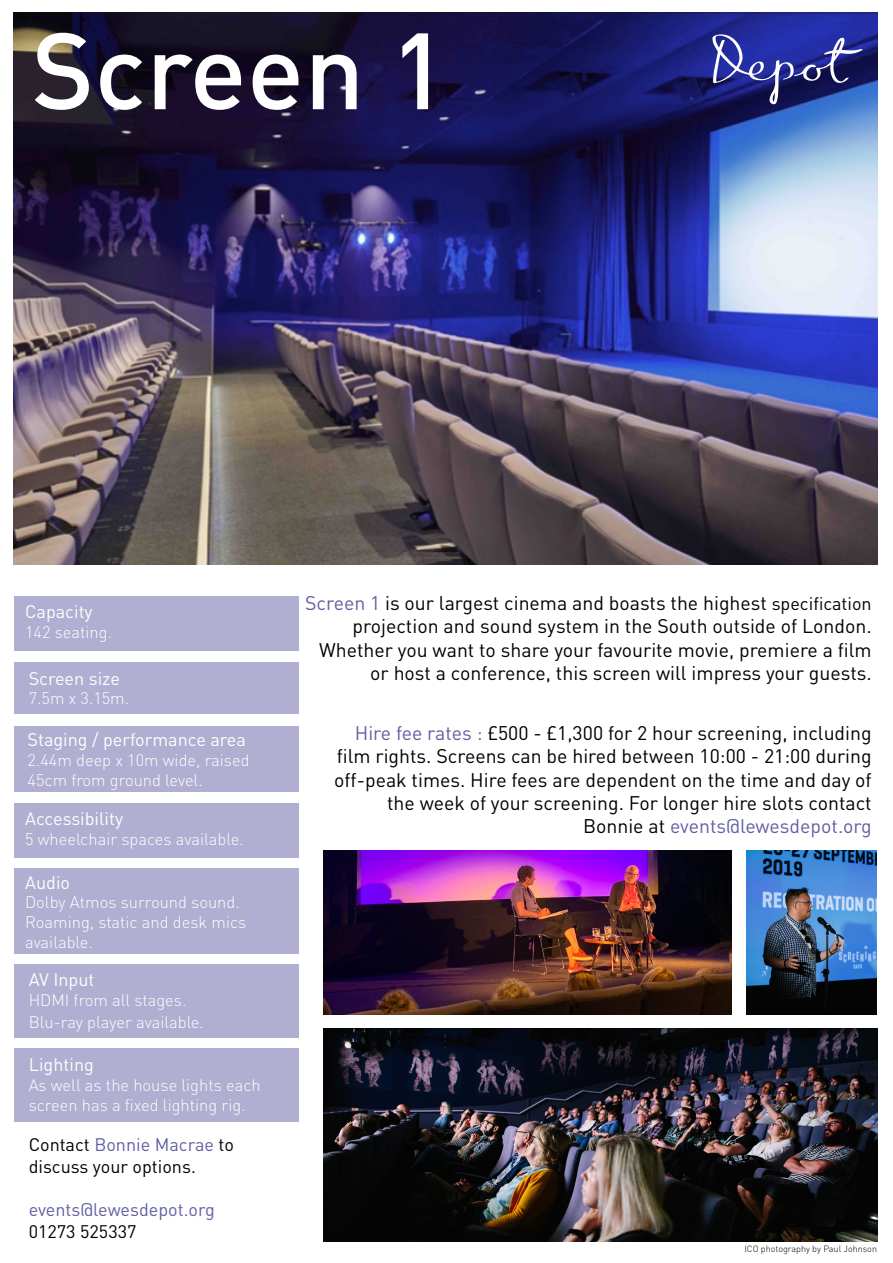
<style>
.page{position:relative;width:893px;height:1263px;background:#fff}
.page>*{position:absolute;margin:0;border:0;box-sizing:border-box;transform-origin:0 0}
.t1{font:500 106.5px "DIN";color:#fff}
.t2{font:19.5px/23.4px "DIN";color:#000;text-align:right}
.t3{font:18px "DIN";color:#fff}
.t4{font:18px/21.6px "DIN";color:#000}
.t5{font:18px "DIN";color:#615fa4}
.t6{font:300 16.5px/19.8px "DIN";color:#fff}
.t7{font:300 9px "DIN";color:#000}
.s1{color:#615fa4}
.s2{font-size:18px}
.s3{color:#615ea3}
</style>
<div class="page">
<div style="left:14px;top:596px;width:284px;height:55px;background:#b0aed1"></div>
<div style="left:14px;top:869px;width:284px;height:85px;background:#b0aed1"></div>
<div style="left:14px;top:803px;width:284px;height:55px;background:#b0aed1"></div>
<div style="left:14px;top:662px;width:284px;height:52px;background:#b0aed1"></div>
<div style="left:14px;top:964px;width:284px;height:74px;background:#b0aed1"></div>
<div style="left:14px;top:1048px;width:284px;height:74px;background:#b0aed1"></div>
<div style="left:14px;top:726px;width:284px;height:66px;background:#b0aed1"></div>
<img style="left:14px;top:12px;width:863px;height:552px">
<svg style="left:712px;top:34px;width:150px;height:70px;background:#384094"></svg>
<img style="left:323px;top:850px;width:409px;height:165px">
<img style="left:746px;top:850px;width:131px;height:165px">
<img style="left:323px;top:1028px;width:554px;height:214px">
<h1 class="t1" style="left:32px;top:3px;width:417px">Screen 1</h1>
<p class="t3" style="left:25px;top:600px;width:69px">Capacity</p>
<p class="t6" style="left:25px;top:622px;width:88px">142 seating.</p>
<p class="t3" style="left:29px;top:667px;width:93px">Screen size</p>
<p class="t6" style="left:29px;top:688px;width:102px">7.5m x 3.15m.</p>
<p class="t3" style="left:28px;top:728px;width:220px">Staging / performance area</p>
<p class="t6" style="left:28px;top:750px;width:223px">2.44m deep x 10m wide, raised<br>45cm from ground level.</p>
<p class="t3" style="left:25px;top:807px;width:100px">Accessibility</p>
<p class="t6" style="left:25px;top:829px;width:220px">5 wheelchair spaces available.</p>
<p class="t3" style="left:25px;top:871px;width:47px">Audio</p>
<p class="t6" style="left:25px;top:892px;width:223px">Dolby Atmos surround sound.<br>Roaming, static and desk mics available.</p>
<p class="t3" style="left:29px;top:969px;width:67px">AV Input</p>
<p class="t6" style="left:29px;top:989px;width:177px;line-height:21.6px">HDMI from all stages.<br>Blu-ray player available.</p>
<p class="t3" style="left:29px;top:1054px;width:67px">Lighting</p>
<p class="t6" style="left:29px;top:1075px;width:234px">As well as the house lights each screen has a fixed lighting rig.</p>
<p class="t4" style="left:29px;top:1134px;width:207px">Contact <span class="s1">Bonnie Macrae</span> to discuss your options.</p>
<p class="t5" style="left:29px;top:1198px;width:188px">events@lewesdepot.org</p>
<p class="t4" style="left:29px;top:1220px;width:109px">01273 525337</p>
<p class="t2" style="left:305px;top:591px;width:568px"><span class="s1">Screen 1</span> is our largest cinema and boasts the highest <span class="s2">specification </span>projection and sound system in the South outside of London.<br>Whether you want to share your favourite movie, premiere a film or host a conference, this screen will impress your guests.</p>
<p class="t2" style="left:334px;top:721px;width:539px"><span class="s1">Hire fee rates :</span> £500 - £1,300 for 2 hour screening, including film rights. Screens can be hired between 10:00 - 21:00 during off-peak times. Hire fees are dependent on the time and day of the week of your screening. For longer hire slots contact Bonnie at <span class="s3">events@lewesdepot.org</span></p>
<p class="t7" style="left:744px;top:1243px;width:134px">ICO photography by Paul Johnson</p>
</div>
